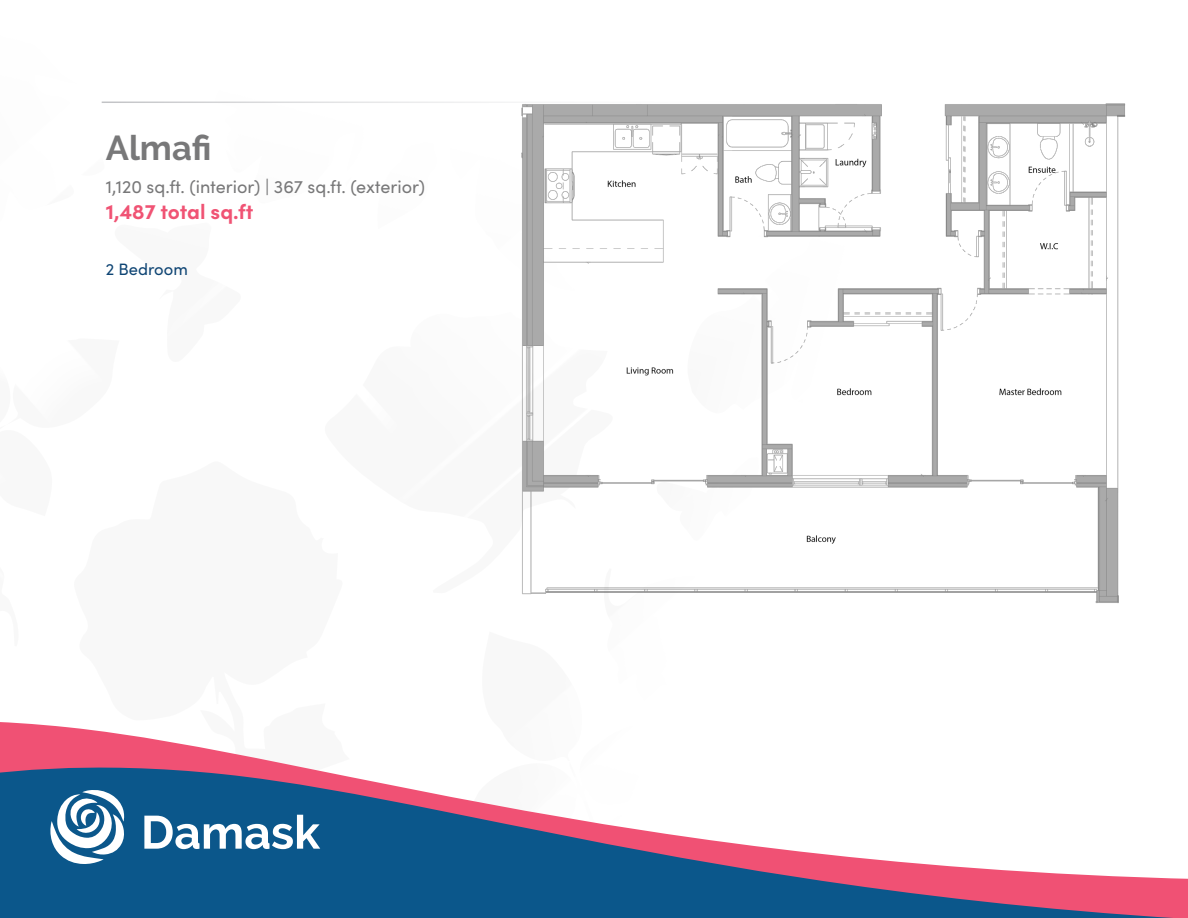
<style>
.page{position:relative;width:1188px;height:918px;background:#fff}
.page>*{position:absolute;margin:0;border:0;box-sizing:border-box;transform-origin:0 0}
.t1{font:700 34.5px "Raleway";color:#787879}
.t2{font:700 21px "Sofia Pro";color:#f05374}
.t3{font:18px "Sofia Pro";color:#787879}
.t4{font:16.5px "Sofia Pro";color:#0f4574}
</style>
<div class="page">
<svg style="left:0;top:722px;width:198px;height:25px;fill:#f05174"></svg>
<svg style="left:0;top:747px;width:1188px;height:171px"></svg>
<svg style="left:50px;top:789px;width:75px;height:75px"></svg>
<svg style="left:144px;top:815px;width:176px;height:34px"></svg>
<img style="left:521px;top:103px;width:605px;height:500px">
<hr style="left:102px;top:102px;width:680px;height:1px;background:#c2c3c6">
<p class="t1" style="left:106px;top:128px;width:107px">Almafi</p>
<p class="t3" style="left:106px;top:174px;width:321px">1,120 sq.ft. (interior) | 367 sq.ft. (exterior)</p>
<p class="t2" style="left:106px;top:195px;width:149px">1,487 total sq.ft</p>
<p class="t4" style="left:106px;top:257px;width:84px">2 Bedroom</p>
</div>
